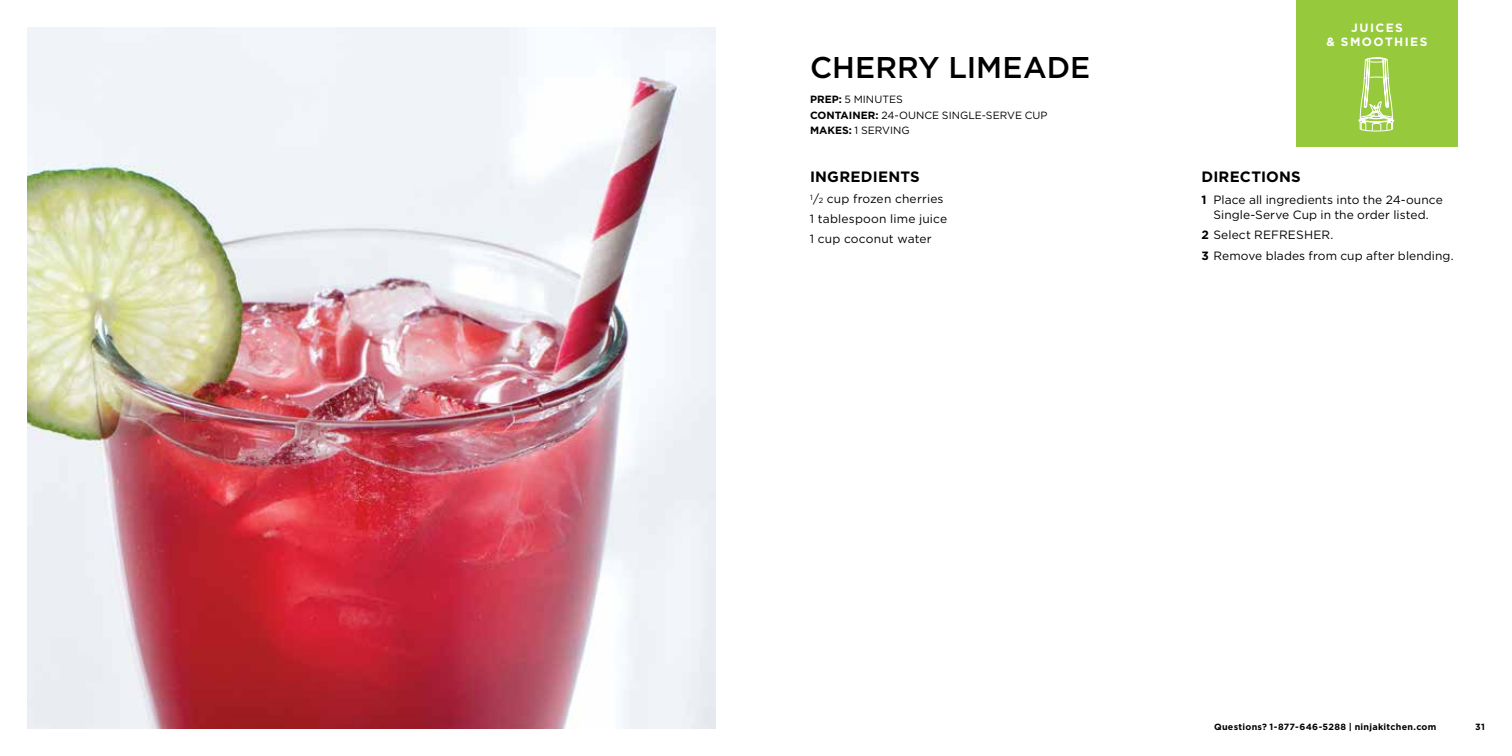
<style>
.page{position:relative;width:1512px;height:756px;background:#fff}
.page>*{position:absolute;margin:0;border:0;box-sizing:border-box;transform-origin:0 0}
.t1{font:500 30px "Gotham";color:#000}
.t2{font:700 15px "Gotham";letter-spacing:.015em;color:#000}
.t3{font:12px/19.6px "Gotham";letter-spacing:.01em;color:#000}
.t4{font:700 12px/14.4px "Gotham";letter-spacing:.125em;color:#fff;text-align:center}
.t5{font:10.5px/15.3px "Gotham";letter-spacing:.005em;color:#000}
.t6{font:700 9px "Gotham";letter-spacing:.03em;color:#000}
.s1{font-weight:700}
.s2{font-size:7.5px}
</style>
<div class="page">
<img style="left:27px;top:27px;width:689px;height:702px">
<div style="left:1296px;top:0;width:162px;height:147px;background:#97c93d"></div>
<svg style="left:1358px;top:57px;width:36px;height:75px"></svg>
<h1 class="t1" style="left:810px;top:48px;width:282px">CHERRY LIMEADE</h1>
<p class="t5" style="left:810px;top:92px;width:239px"><span class="s1">PREP:</span> 5 MINUTES<br><span class="s1">CONTAINER:</span> 24-OUNCE SINGLE-SERVE CUP<br><span class="s1">MAKES:</span> 1 SERVING</p>
<p class="t2" style="left:810px;top:167px;width:111px">INGREDIENTS</p>
<p class="t3" style="left:810px;top:189px;width:139px"><sup>1</sup>/<span class="s2">2</span> cup frozen cherries<br>1 tablespoon lime juice<br>1 cup coconut water</p>
<p class="t4" style="left:1327px;top:21px;width:102px">JUICES<br>&amp; SMOOTHIES</p>
<p class="t2" style="left:1202px;top:167px;width:101px">DIRECTIONS</p>
<p class="t3" style="left:1202px;top:192px;width:243px;line-height:15px;text-align:center"><span class="s1">1</span> Place all ingredients into the 24-ounce<br>Single-Serve Cup in the order listed.</p>
<p class="t3" style="left:1202px;top:225px;width:254px;line-height:20.4px"><span class="s1">2</span> Select REFRESHER.<br><span class="s1">3</span> Remove blades from cup after blending.</p>
<p class="t6" style="left:1214px;top:721px;width:224px">Questions? 1-877-646-5288 | ninjakitchen.com</p>
<p class="t6" style="left:1475px;top:721px;width:11px">31</p>
</div>
